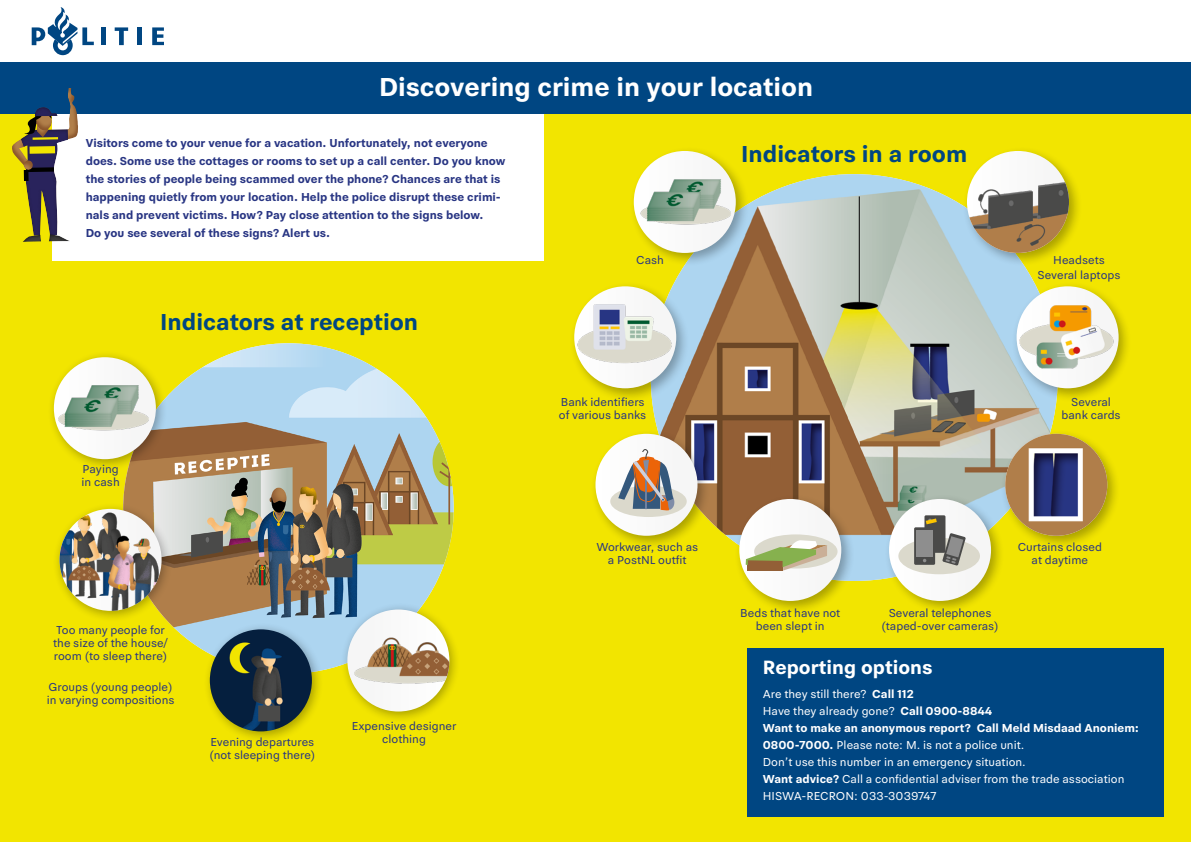
<style>
.page{position:relative;width:1191px;height:842px;background:#fff}
.page>*{position:absolute;margin:0;border:0;box-sizing:border-box;transform-origin:0 0}
.t1{font:700 27px "Politie Sans";color:#fff}
.t2{font:700 24px "Politie Sans";color:#004682}
.t3{font:700 20px "Politie Sans";color:#fff}
.t4{font:12px/13px "Politie Sans";color:#283583;text-align:center}
.t5{font:700 12px/18px "Politie Sans";color:#283583}
.t6{font:12px/17px "Politie Sans";color:#fff}
.s1{font-weight:700}
</style>
<div class="page">
<div style="left:0;top:77px;width:1191px;height:765px;background:#f2e500"></div>
<div style="left:52px;top:102px;width:492px;height:159px;background:#fff"></div>
<img style="left:123px;top:343px;width:331px;height:331px;border-radius:165px">
<svg style="left:152px;top:27px;width:12px;height:18px"></svg>
<hr style="left:137px;top:27px;width:4px;height:18px;background:#004682">
<svg style="left:115px;top:27px;width:13px;height:18px"></svg>
<div style="left:101px;top:27px;width:5px;height:18px;background:#004682"></div>
<svg style="left:32px;top:7px;width:62px;height:48px"></svg>
<div style="left:0;top:62px;width:1191px;height:51px;background:#004682"></div>
<div style="left:56px;top:79px;width:31px;height:61px;background:#936037;opacity:.52"></div>
<svg style="left:3px;top:88px;width:76px;height:154px"></svg>
<div style="left:24px;top:170px;width:5px;height:11px;background:#000"></div>
<div style="left:47px;top:350px;width:120px;height:120px;background:#000;opacity:.3"></div>
<img style="left:54px;top:357px;width:102px;height:102px;border-radius:51px">
<div style="left:340px;top:602px;width:121px;height:121px;background:#000;opacity:.3"></div>
<img style="left:347px;top:609px;width:102px;height:102px;border-radius:51px">
<div style="left:52px;top:502px;width:121px;height:120px;background:#000;opacity:.3"></div>
<img style="left:60px;top:509px;width:102px;height:102px;border-radius:51px">
<div style="left:203px;top:622px;width:120px;height:121px;background:#000;opacity:.3"></div>
<img style="left:210px;top:629px;width:102px;height:102px;border-radius:51px">
<img style="left:651px;top:174px;width:406px;height:407px;border-radius:203px">
<div style="left:628px;top:146px;width:121px;height:120px;background:#000;opacity:.3"></div>
<img style="left:634px;top:151px;width:102px;height:102px;border-radius:51px">
<div style="left:961px;top:146px;width:121px;height:120px;background:#000;opacity:.3"></div>
<img style="left:967px;top:151px;width:102px;height:102px;border-radius:51px">
<div style="left:1011px;top:281px;width:121px;height:121px;background:#000;opacity:.3"></div>
<img style="left:1016px;top:286px;width:102px;height:102px;border-radius:51px">
<div style="left:1000px;top:429px;width:120px;height:120px;background:#000;opacity:.3"></div>
<img style="left:1005px;top:434px;width:102px;height:102px;border-radius:51px">
<div style="left:747px;top:648px;width:417px;height:168px;background:#004682"></div>
<div style="left:569px;top:281px;width:120px;height:121px;background:#000;opacity:.3"></div>
<img style="left:574px;top:286px;width:102px;height:102px;border-radius:51px">
<div style="left:734px;top:494px;width:120px;height:120px;background:#000;opacity:.3"></div>
<div style="left:739px;top:499px;width:102px;height:102px;background:#f9f9f9;border-radius:51px"></div>
<div style="left:754px;top:534px;width:83px;height:34px;background:#dbd9cc;border-radius:50%"></div>
<svg style="left:745px;top:540px;width:82px;height:31px"></svg>
<div style="left:590px;top:429px;width:121px;height:120px;background:#000;opacity:.3"></div>
<div style="left:595px;top:434px;width:102px;height:102px;background:#f9f9f9;border-radius:51px"></div>
<div style="left:610px;top:486px;width:76px;height:31px;background:#dbd9cc;border-radius:50%"></div>
<svg style="left:618px;top:449px;width:58px;height:62px"></svg>
<div style="left:883px;top:494px;width:121px;height:120px;background:#000;opacity:.3"></div>
<div style="left:889px;top:499px;width:102px;height:102px;background:#f9f9f9;border-radius:51px"></div>
<div style="left:898px;top:538px;width:82px;height:36px;background:#dbd9cc;border-radius:50%"></div>
<div style="left:924px;top:515px;width:21px;height:38px;background:#4a4a49"></div>
<svg style="left:925px;top:518px;width:11px;height:6px"></svg>
<svg style="left:914px;top:527px;width:21px;height:38px"></svg>
<svg style="left:916px;top:530px;width:16px;height:32px"></svg>
<svg style="left:942px;top:533px;width:23px;height:33px"></svg>
<h1 class="t1" style="left:379px;top:70px;width:435px">Discovering crime in your location</h1>
<p class="t5" style="left:86px;top:133px;width:421px">Visitors come to your venue for a vacation. Unfortunately, not everyone does. Some use the cottages or rooms to set up a call center. Do you know the stories of people being scammed over the phone? Chances are that is happening quietly from your location. Help the police disrupt these crimi&shy;nals and prevent victims. How? Pay close attention to the signs below.<br>Do you see several of these signs? Alert us.</p>
<h2 class="t2" style="left:741px;top:138px;width:227px">Indicators in a room</h2>
<h2 class="t2" style="left:160px;top:307px;width:259px">Indicators at reception</h2>
<p class="t4" style="left:82px;top:462px;width:40px;text-align:left">Paying in cash</p>
<p class="t4" style="left:636px;top:253px;width:29px">Cash</p>
<p class="t4" style="left:559px;top:395px;width:89px;text-align:left">Bank identifiers of various banks</p>
<p class="t4" style="left:596px;top:540px;width:103px">Workwear, such as a PostNL outfit</p>
<p class="t4" style="left:1037px;top:253px;width:85px;line-height:14.4px">Headsets<br>Several laptops</p>
<p class="t4" style="left:1061px;top:395px;width:61px">Several bank cards</p>
<p class="t4" style="left:1017px;top:540px;width:86px">Curtains closed at daytime</p>
<p class="t4" style="left:53px;top:623px;width:116px;text-align:left">Too many people for the size of the house/ room (to sleep there)</p>
<p class="t4" style="left:47px;top:680px;width:129px;text-align:left">Groups (young people) in varying compositions</p>
<p class="t4" style="left:209px;top:735px;width:107px;text-align:left">Evening departures (not sleeping there)</p>
<p class="t4" style="left:352px;top:719px;width:106px">Expensive designer clothing</p>
<p class="t4" style="left:740px;top:606px;width:102px">Beds that have not been slept in</p>
<p class="t4" style="left:881px;top:606px;width:119px">Several telephones (taped-over cameras)</p>
<h3 class="t3" style="left:763px;top:654px;width:171px">Reporting options</h3>
<p class="t6" style="left:763px;top:685px;width:378px">Are they still there? <span class="s1">Call 112<br></span>Have they already gone? <span class="s1">Call 0900-8844<br>Want to make an anonymous report? Call Meld Misdaad Anoniem:<br>0800-7000.</span> Please note: M. is not a police unit.<br>Don’t use this number in an emergency situation.<br><span class="s1">Want advice?</span> Call a confidential adviser from the trade association HISWA-RECRON: 033-3039747</p>
</div>
